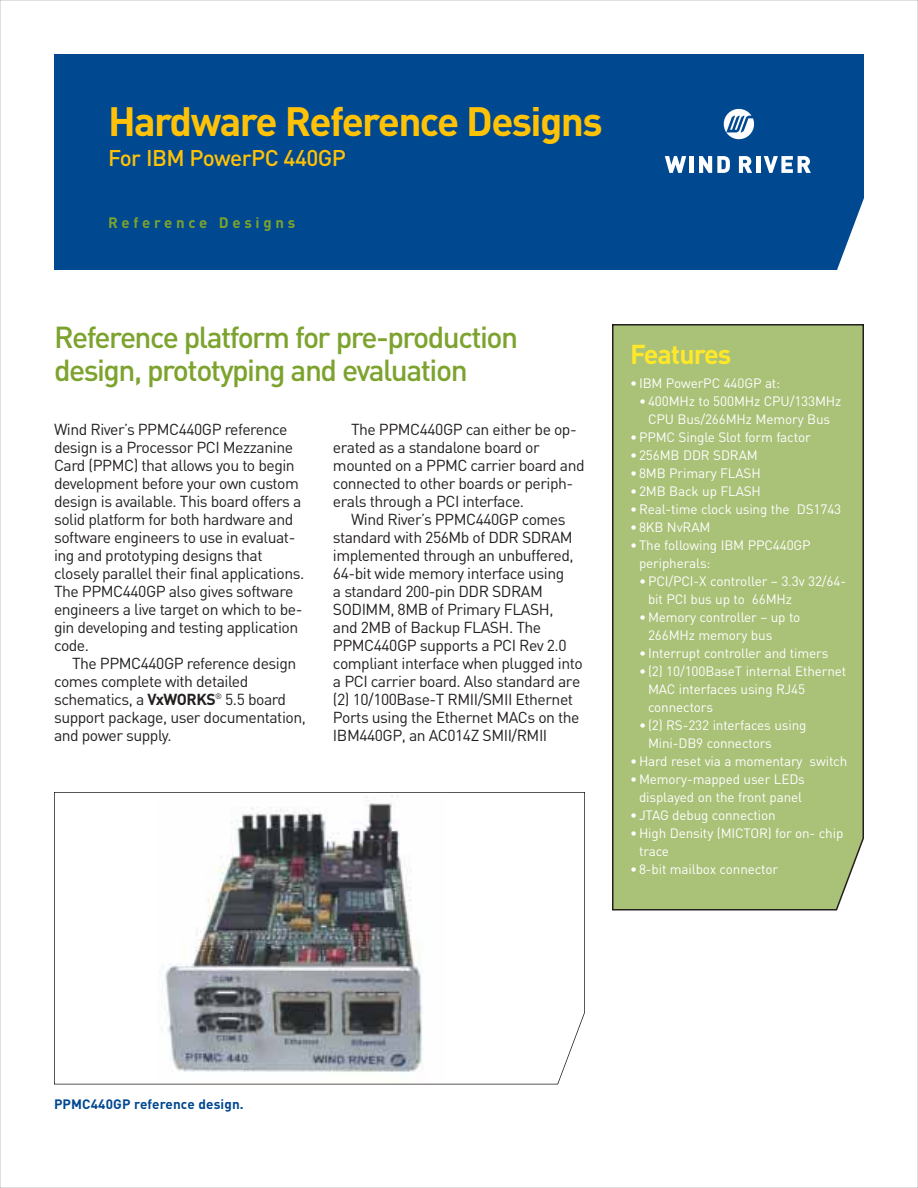
<style>
.page{position:relative;width:918px;height:1188px;background:#fff}
.page>*{position:absolute;margin:0;border:0;box-sizing:border-box;transform-origin:0 0}
.t1{font:700 40.5px "DIN";letter-spacing:-.04em;color:#ffc206}
.t2{font:500 30px/33px "DIN";letter-spacing:-.05em;color:#7ca32d}
.t3{font:700 27px "DIN";letter-spacing:-.04em;color:#ffe72a}
.t4{font:500 22.5px "DIN";letter-spacing:-.025em;color:#ffc206}
.t5{font:15.75px/18px "DIN";letter-spacing:-.03em;color:#231f1f}
.t6{font:700 15px "DIN";letter-spacing:.25em;color:#7ca32d}
.t7{font:13.5px/18px "DIN";letter-spacing:-.01em;color:#fff}
.t8{font:700 13.5px "DIN";letter-spacing:.01em;color:#004890}
.s1{font-weight:700}
</style>
<div class="page">
<div style="left:54px;top:54px;width:810px;height:216px;background:#004890"></div>
<svg style="left:665px;top:156px;width:21px;height:17px"></svg>
<hr style="left:690px;top:156px;width:4px;height:17px;background:#fff">
<svg style="left:699px;top:156px;width:31px;height:17px"></svg>
<svg style="left:739px;top:156px;width:13px;height:17px"></svg>
<hr style="left:756px;top:156px;width:4px;height:17px;background:#fff">
<svg style="left:764px;top:156px;width:47px;height:17px"></svg>
<svg style="left:724px;top:109px;width:30px;height:30px"></svg>
<svg style="left:612px;top:324px;width:252px;height:586px;background:#96a96a"></svg>
<svg style="left:54px;top:792px;width:531px;height:292px"></svg>
<h1 class="t1" style="left:108px;top:107px;width:496px">Hardware Reference Designs</h1>
<h3 class="t4" style="left:108px;top:150px;width:240px">For IBM PowerPC 440GP</h3>
<p class="t6" style="left:108px;top:217px;width:189px">Reference Designs</p>
<h2 class="t2" style="left:54px;top:324px;width:466px">Reference platform for pre-production design, prototyping and evaluation</h2>
<p class="t5" style="left:54px;top:422px;width:252px">Wind River’s PPMC440GP reference design is a Processor PCI Mezzanine Card (PPMC) that allows you to begin development before your own custom design is available. This board offers a solid platform for both hardware and software engineers to use in evaluat&shy;ing and prototyping designs that closely parallel their final applications.<br>The PPMC440GP also gives software engineers a live target on which to be&shy;gin developing and testing application code.</p>
<p class="t5" style="left:54px;top:656px;width:253px;text-indent:18px">The PPMC440GP reference design comes complete with detailed schematics, a <span class="s1">VxWORKS</span><sup>®</sup> 5.5 board support package, user documentation, and power supply.</p>
<p class="t5" style="left:333px;top:422px;width:253px;text-indent:18px">The PPMC440GP can either be op&shy;erated as a standalone board or mounted on a PPMC carrier board and connected to other boards or periph&shy;erals through a PCI interface.</p>
<p class="t5" style="left:333px;top:512px;width:251px;text-indent:18px">Wind River’s PPMC440GP comes standard with 256Mb of DDR SDRAM implemented through an unbuffered, 64-bit wide memory interface using<br>a standard 200-pin DDR SDRAM SODIMM, 8MB of Primary FLASH,<br>and 2MB of Backup FLASH. The PPMC440GP supports a PCI Rev 2.0 compliant interface when plugged into a PCI carrier board. Also standard are (2) 10/100Base-T RMII/SMII Ethernet Ports using the Ethernet MACs on the IBM440GP, an AC014Z SMII/RMII</p>
<h3 class="t3" style="left:630px;top:344px;width:103px">Features</h3>
<p class="t7" style="left:630px;top:376px;width:152px">• IBM PowerPC 440GP at:</p>
<p class="t7" style="left:639px;top:394px;width:204px;text-align:center">• 400MHz to 500MHz CPU/133MHz<br>CPU Bus/266MHz Memory Bus</p>
<p class="t7" style="left:630px;top:430px;width:182px">•PPMC Single Slot form factor</p>
<p class="t7" style="left:630px;top:448px;width:129px">• 256MB DDR SDRAM</p>
<p class="t7" style="left:630px;top:466px;width:132px">• 8MB Primary FLASH</p>
<p class="t7" style="left:630px;top:484px;width:133px">• 2MB Back up FLASH</p>
<p class="t7" style="left:630px;top:502px;width:213px">•Real-time clock using the DS1743</p>
<p class="t7" style="left:630px;top:520px;width:82px">• 8KB NvRAM</p>
<p class="t7" style="left:639px;top:538px;width:173px;text-indent:-9px">•The following IBM PPC440GP peripherals:</p>
<p class="t7" style="left:648px;top:574px;width:200px;text-indent:-9px">•PCI/PCI-X controller – 3.3v 32/64- bit PCI bus up to 66MHz</p>
<p class="t7" style="left:648px;top:610px;width:154px;text-indent:-9px">•Memory controller – up to<br>266MHz memory bus</p>
<p class="t7" style="left:639px;top:646px;width:191px">• Interrupt controller and timers</p>
<p class="t7" style="left:648px;top:664px;width:200px;text-indent:-9px">• (2) 10/100BaseT internal Ethernet<br>MAC interfaces using RJ45 connectors</p>
<p class="t7" style="left:648px;top:718px;width:160px;text-indent:-9px">• (2) RS-232 interfaces using<br>Mini-DB9 connectors</p>
<p class="t7" style="left:630px;top:754px;width:219px">•Hard reset via a momentary switch</p>
<p class="t7" style="left:630px;top:772px;width:176px;text-align:center">•Memory-mapped user LEDs displayed on the front panel</p>
<p class="t7" style="left:630px;top:808px;width:147px">•JTAG debug connection</p>
<p class="t7" style="left:639px;top:826px;width:206px;text-indent:-9px">•High Density (MICTOR) for on- chip trace</p>
<p class="t7" style="left:630px;top:862px;width:150px">• 8-bit mailbox connector</p>
<p class="t8" style="left:54px;top:1099px;width:191px">PPMC440GP reference design.</p>
</div>
